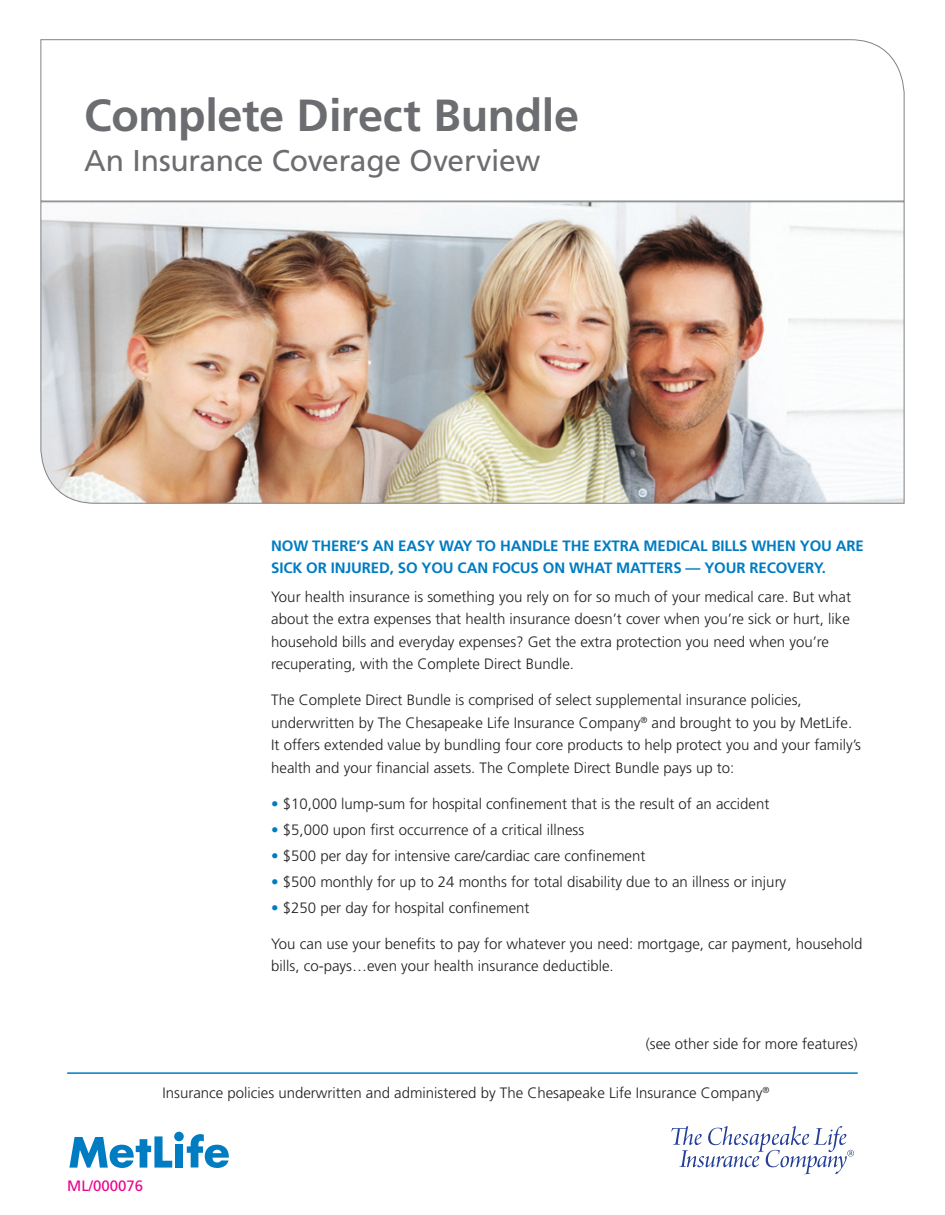
<style>
.page{position:relative;width:945px;height:1215px;background:#fff}
.page>*{position:absolute;margin:0;border:0;box-sizing:border-box;transform-origin:0 0}
.t1{font:700 45px "Frutiger LT Std";letter-spacing:-.01em;color:#6c6d70}
.t2{font:30px "Frutiger LT Std";letter-spacing:-.01em;color:#6c6d70}
.t3{font:300 15px/22.5px "Frutiger LT Std";color:#231f20}
.t4{font:700 15px/22.5px "Frutiger LT Std";letter-spacing:-.01em;color:#007cc2}
.t5{font:15px "Frutiger LT Std";color:#ed028c}
.s1{color:#007cc2}
</style>
<div class="page">
<div style="left:175px;top:1144px;width:8px;height:24px;background:#007cc2"></div>
<svg style="left:187px;top:1134px;width:42px;height:34px"></svg>
<div style="left:174px;top:1132px;width:10px;height:9px;background:#007cc2;border-radius:50%"></div>
<svg style="left:69px;top:1136px;width:103px;height:32px"></svg>
<hr style="left:67px;top:1072px;width:791px;height:2px;background:#007cc2">
<svg style="left:671px;top:1126px;width:183px;height:48px"></svg>
<svg style="left:40px;top:39px;width:865px;height:162px"></svg>
<img style="left:40px;top:201px;width:865px;height:303px">
<p class="t1" style="left:84px;top:89px;width:496px">Complete Direct Bundle</p>
<p class="t2" style="left:84px;top:143px;width:458px">An Insurance Coverage Overview</p>
<p class="t4" style="left:271px;top:534px;width:594px">NOW THERE’S AN EASY WAY TO HANDLE THE EXTRA MEDICAL BILLS WHEN YOU ARE<br>SICK OR INJURED, SO YOU CAN FOCUS ON WHAT MATTERS — YOUR RECOVERY.</p>
<p class="t3" style="left:271px;top:586px;width:581px">Your health insurance is something you rely on for so much of your medical care. But what about the extra expenses that health insurance doesn’t cover when you’re sick or hurt, like household bills and everyday expenses? Get the extra protection you need when you’re recuperating, with the Complete Direct Bundle.</p>
<p class="t3" style="left:271px;top:689px;width:591px">The Complete Direct Bundle is comprised of select supplemental insurance policies, underwritten by The Chesapeake Life Insurance Company<sup>®</sup> and brought to you by MetLife.<br>It offers extended value by bundling four core products to help protect you and your family’s health and your financial assets. The Complete Direct Bundle pays up to:</p>
<p class="t3" style="left:271px;top:793px;width:500px"><span class="s1">•</span> $10,000 lump-sum for hospital confinement that is the result of an accident</p>
<p class="t3" style="left:271px;top:819px;width:315px"><span class="s1">•</span> $5,000 upon first occurrence of a critical illness</p>
<p class="t3" style="left:271px;top:845px;width:376px"><span class="s1">•</span> $500 per day for intensive care/cardiac care confinement</p>
<p class="t3" style="left:271px;top:871px;width:517px"><span class="s1">•</span> $500 monthly for up to 24 months for total disability due to an illness or injury</p>
<p class="t3" style="left:271px;top:897px;width:260px"><span class="s1">•</span> $250 per day for hospital confinement</p>
<p class="t3" style="left:271px;top:933px;width:593px">You can use your benefits to pay for whatever you need: mortgage, car payment, household bills, co-pays…even your health insurance deductible.</p>
<p class="t3" style="left:646px;top:1033px;width:213px">(see other side for more features)</p>
<p class="t3" style="left:163px;top:1082px;width:608px">Insurance policies underwritten and administered by The Chesapeake Life Insurance Company<sup>®</sup></p>
<p class="t5" style="left:67px;top:1177px;width:77px">ML/000076</p>
</div>
